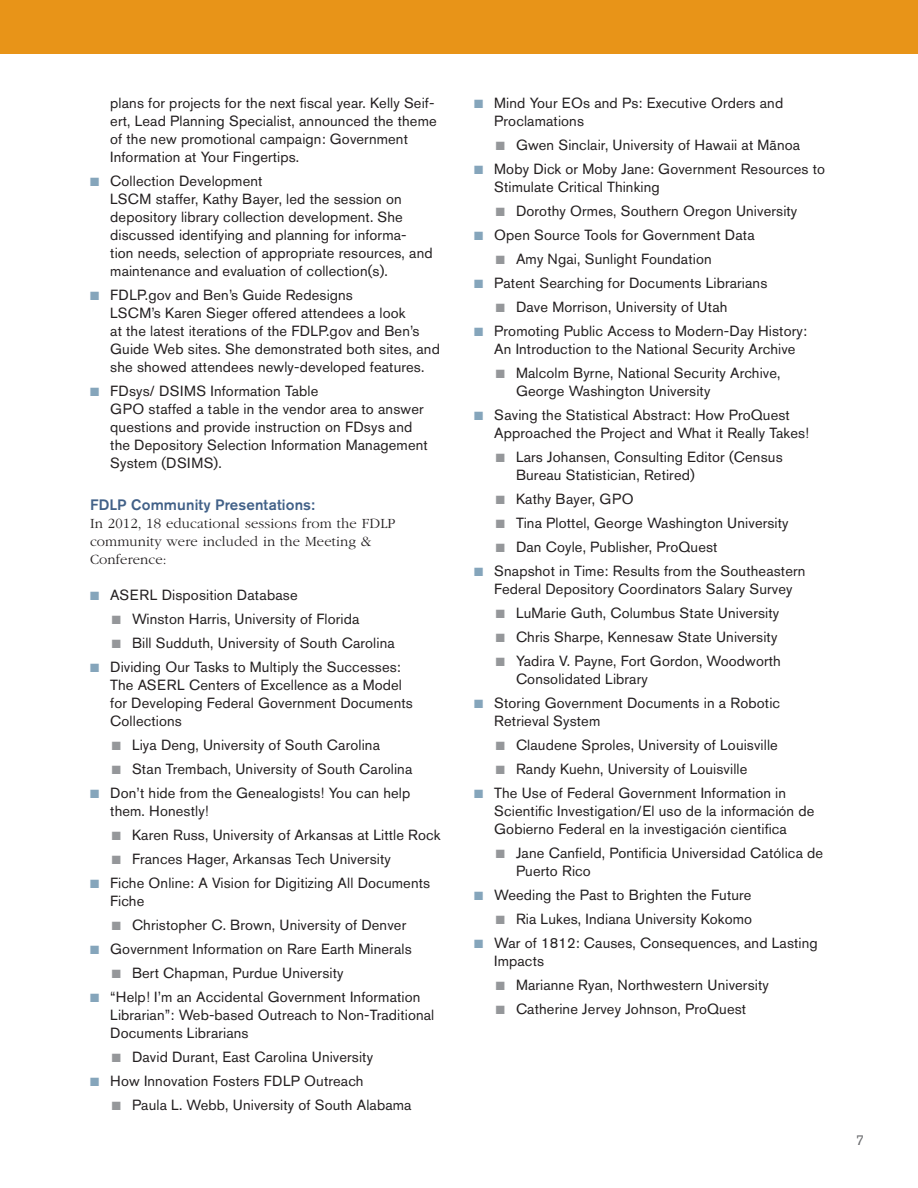
<style>
.page{position:relative;width:918px;height:1188px;background:#fff}
.page>*{position:absolute;margin:0;border:0;box-sizing:border-box;transform-origin:0 0}
.bold_text_-blue{font:500 15px "Akzidenz Grotesk BE";letter-spacing:.01em;color:#426188}
.bulleted_txt{font:14.7px/18px "Akzidenz Grotesk BE";letter-spacing:.01em;color:#231f20}
.bulleted_txt_2{font:14.7px/18px "Akzidenz Grotesk BE";letter-spacing:.01em;color:#231f20}
.text-flush{font:300 14.7px/18px "ITC Garamond Std";letter-spacing:.01em;color:#231f20}
.t1{font:14.25px "Akzidenz Grotesk BE";color:#6c6d70}
.s1{color:#85a5bb}
.s2{color:#95979a}
</style>
<div class="page">
<div style="left:0;top:0;width:918px;height:54px;background:#e89418"></div>
<p class="bulleted_txt" style="left:110px;top:94px;width:328px">plans for projects for the next fiscal year. Kelly Seif&shy;ert, Lead Planning Specialist, announced the theme of the new promotional campaign: Government Information at Your Fingertips.</p>
<p class="bulleted_txt" style="left:110px;top:172px;width:324px;text-indent:-20px"><span class="s1">■</span> Collection Development<br>LSCM staffer, Kathy Bayer, led the session on depository library collection development. She discussed identifying and planning for informa&shy;tion needs, selection of appropriate resources, and maintenance and evaluation of collection(s).</p>
<p class="bulleted_txt" style="left:110px;top:286px;width:331px;text-indent:-20px"><span class="s1">■</span> FDLP.gov and Ben’s Guide Redesigns<br>LSCM’s Karen Sieger offered attendees a look<br>at the latest iterations of the FDLP.gov and Ben’s Guide Web sites. She demonstrated both sites, and she showed attendees newly-developed features.</p>
<p class="bulleted_txt" style="left:110px;top:382px;width:319px;text-indent:-20px"><span class="s1">■</span> FDsys/ DSIMS Information Table<br>GPO staffed a table in the vendor area to answer questions and provide instruction on FDsys and the Depository Selection Information Management System (DSIMS).</p>
<p class="bold_text_-blue" style="left:90px;top:496px;width:227px">FDLP Community Presentations:</p>
<p class="text-flush" style="left:90px;top:515px;width:307px">In 2012, 18 educational sessions from the FDLP community were included in the Meeting &amp;<br>Conference:</p>
<p class="bulleted_txt" style="left:90px;top:586px;width:209px"><span class="s1">■</span> ASERL Disposition Database</p>
<p class="bulleted_txt_2" style="left:112px;top:610px;width:249px"><span class="s2">■</span> Winston Harris, University of Florida</p>
<p class="bulleted_txt_2" style="left:112px;top:634px;width:285px"><span class="s2">■</span> Bill Sudduth, University of South Carolina</p>
<p class="bulleted_txt" style="left:110px;top:658px;width:304px;text-indent:-20px"><span class="s1">■</span> Dividing Our Tasks to Multiply the Successes:<br>The ASERL Centers of Excellence as a Model for Developing Federal Government Documents Collections</p>
<p class="bulleted_txt_2" style="left:112px;top:736px;width:270px"><span class="s2">■</span> Liya Deng, University of South Carolina</p>
<p class="bulleted_txt_2" style="left:112px;top:760px;width:302px"><span class="s2">■</span> Stan Trembach, University of South Carolina</p>
<p class="bulleted_txt" style="left:110px;top:784px;width:302px;text-indent:-20px"><span class="s1">■</span> Don’t hide from the Genealogists! You can help them. Honestly!</p>
<p class="bulleted_txt_2" style="left:112px;top:826px;width:330px"><span class="s2">■</span> Karen Russ, University of Arkansas at Little Rock</p>
<p class="bulleted_txt_2" style="left:112px;top:850px;width:281px"><span class="s2">■</span> Frances Hager, Arkansas Tech University</p>
<p class="bulleted_txt" style="left:110px;top:874px;width:321px;text-indent:-20px"><span class="s1">■</span> Fiche Online: A Vision for Digitizing All Documents<br>Fiche</p>
<p class="bulleted_txt_2" style="left:112px;top:916px;width:296px"><span class="s2">■</span> Christopher C. Brown, University of Denver</p>
<p class="bulleted_txt" style="left:90px;top:940px;width:323px"><span class="s1">■</span> Government Information on Rare Earth Minerals</p>
<p class="bulleted_txt_2" style="left:112px;top:964px;width:233px"><span class="s2">■</span> Bert Chapman, Purdue University</p>
<p class="bulleted_txt" style="left:110px;top:988px;width:326px;text-indent:-20px"><span class="s1">■</span> “Help! I’m an Accidental Government Information<br>Librarian”: Web-based Outreach to Non-Traditional<br>Documents Librarians</p>
<p class="bulleted_txt_2" style="left:112px;top:1048px;width:263px"><span class="s2">■</span> David Durant, East Carolina University</p>
<p class="bulleted_txt" style="left:90px;top:1072px;width:275px"><span class="s1">■</span> How Innovation Fosters FDLP Outreach</p>
<p class="bulleted_txt_2" style="left:112px;top:1096px;width:301px"><span class="s2">■</span> Paula L. Webb, University of South Alabama</p>
<p class="bulleted_txt" style="left:494px;top:94px;width:291px;text-indent:-20px"><span class="s1">■</span> Mind Your EOs and Ps: Executive Orders and<br>Proclamations</p>
<p class="bulleted_txt_2" style="left:496px;top:136px;width:306px"><span class="s2">■</span> Gwen Sinclair, University of Hawaii at Mãnoa</p>
<p class="bulleted_txt" style="left:494px;top:160px;width:332px;text-indent:-20px"><span class="s1">■</span> Moby Dick or Moby Jane: Government Resources to<br>Stimulate Critical Thinking</p>
<p class="bulleted_txt_2" style="left:496px;top:202px;width:303px"><span class="s2">■</span> Dorothy Ormes, Southern Oregon University</p>
<p class="bulleted_txt" style="left:474px;top:226px;width:282px"><span class="s1">■</span> Open Source Tools for Government Data</p>
<p class="bulleted_txt_2" style="left:496px;top:250px;width:218px"><span class="s2">■</span> Amy Ngai, Sunlight Foundation</p>
<p class="bulleted_txt" style="left:474px;top:274px;width:295px"><span class="s1">■</span> Patent Searching for Documents Librarians</p>
<p class="bulleted_txt_2" style="left:496px;top:298px;width:233px"><span class="s2">■</span> Dave Morrison, University of Utah</p>
<p class="bulleted_txt" style="left:474px;top:322px;width:334px;text-align:center"><span class="s1">■</span> Promoting Public Access to Modern-Day History:<br>An Introduction to the National Security Archive</p>
<p class="bulleted_txt_2" style="left:516px;top:364px;width:266px;text-indent:-20px"><span class="s2">■</span> Malcolm Byrne, National Security Archive,<br>George Washington University</p>
<p class="bulleted_txt" style="left:494px;top:406px;width:316px;text-indent:-20px"><span class="s1">■</span> Saving the Statistical Abstract: How ProQuest<br>Approached the Project and What it Really Takes!</p>
<p class="bulleted_txt_2" style="left:516px;top:448px;width:268px;text-indent:-20px"><span class="s2">■</span> Lars Johansen, Consulting Editor (Census<br>Bureau Statistician, Retired)</p>
<p class="bulleted_txt_2" style="left:496px;top:490px;width:139px"><span class="s2">■</span> Kathy Bayer, GPO</p>
<p class="bulleted_txt_2" style="left:496px;top:514px;width:294px"><span class="s2">■</span> Tina Plottel, George Washington University</p>
<p class="bulleted_txt_2" style="left:496px;top:538px;width:223px"><span class="s2">■</span> Dan Coyle, Publisher, ProQuest</p>
<p class="bulleted_txt" style="left:474px;top:562px;width:333px;text-align:center"><span class="s1">■</span> Snapshot in Time: Results from the Southeastern<br>Federal Depository Coordinators Salary Survey</p>
<p class="bulleted_txt_2" style="left:496px;top:604px;width:285px"><span class="s2">■</span> LuMarie Guth, Columbus State University</p>
<p class="bulleted_txt_2" style="left:496px;top:628px;width:283px"><span class="s2">■</span> Chris Sharpe, Kennesaw State University</p>
<p class="bulleted_txt_2" style="left:516px;top:652px;width:266px;text-indent:-20px"><span class="s2">■</span> Yadira V. Payne, Fort Gordon, Woodworth<br>Consolidated Library</p>
<p class="bulleted_txt" style="left:494px;top:694px;width:287px;text-indent:-20px"><span class="s1">■</span> Storing Government Documents in a Robotic<br>Retrieval System</p>
<p class="bulleted_txt_2" style="left:496px;top:736px;width:284px"><span class="s2">■</span> Claudene Sproles, University of Louisville</p>
<p class="bulleted_txt_2" style="left:496px;top:760px;width:253px"><span class="s2">■</span> Randy Kuehn, University of Louisville</p>
<p class="bulleted_txt" style="left:494px;top:784px;width:322px;text-indent:-20px"><span class="s1">■</span> The Use of Federal Government Information in<br>Scientific Investigation/El uso de la información de<br>Gobierno Federal en la investigación cientifica</p>
<p class="bulleted_txt_2" style="left:516px;top:844px;width:309px;text-indent:-20px"><span class="s2">■</span> Jane Canfield, Pontificia Universidad Católica de<br>Puerto Rico</p>
<p class="bulleted_txt" style="left:474px;top:886px;width:279px"><span class="s1">■</span> Weeding the Past to Brighten the Future</p>
<p class="bulleted_txt_2" style="left:496px;top:910px;width:258px"><span class="s2">■</span> Ria Lukes, Indiana University Kokomo</p>
<p class="bulleted_txt" style="left:494px;top:934px;width:325px;text-indent:-20px"><span class="s1">■</span> War of 1812: Causes, Consequences, and Lasting<br>Impacts</p>
<p class="bulleted_txt_2" style="left:496px;top:976px;width:275px"><span class="s2">■</span> Marianne Ryan, Northwestern University</p>
<p class="bulleted_txt_2" style="left:496px;top:1000px;width:252px"><span class="s2">■</span> Catherine Jervey Johnson, ProQuest</p>
<p class="t1" style="left:856px;top:1131px;width:10px">7</p>
</div>
